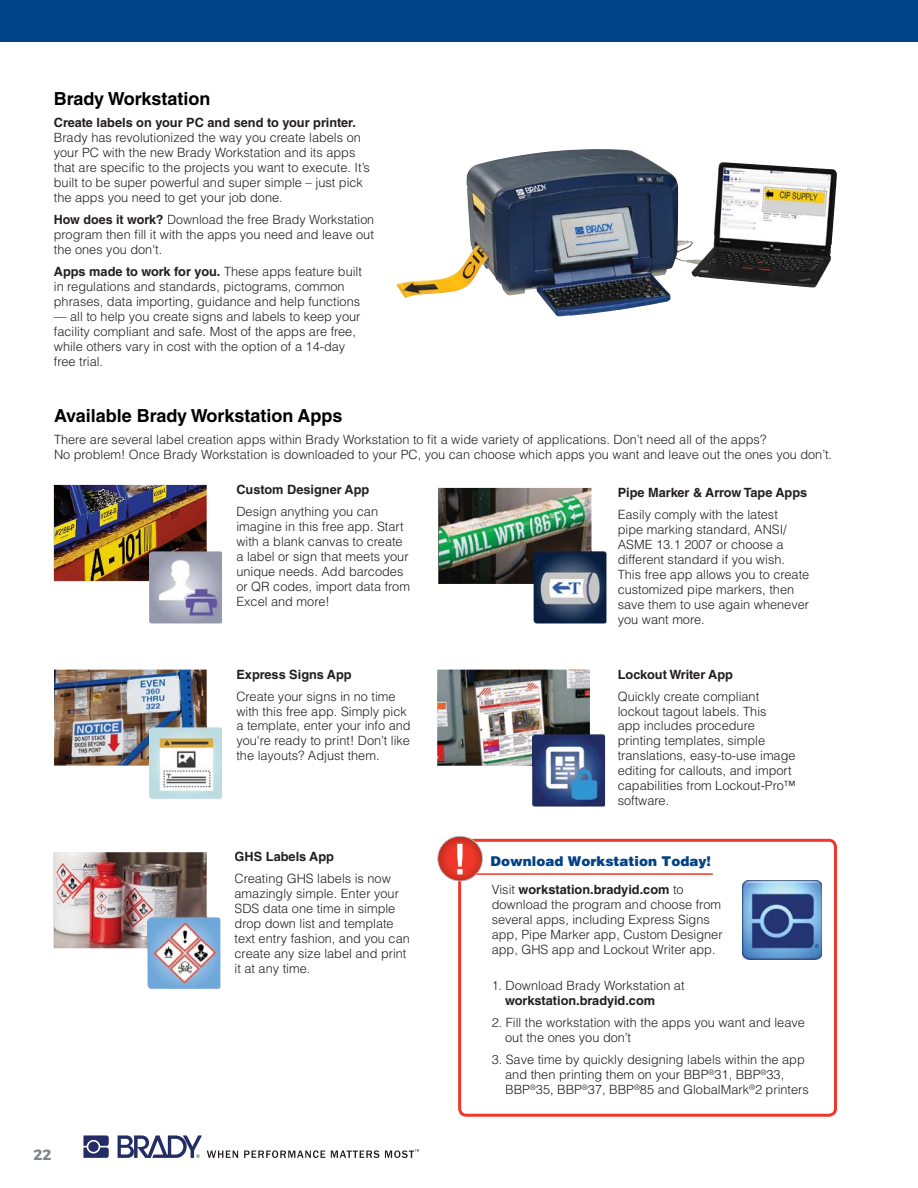
<style>
.page{position:relative;width:918px;height:1188px;background:#fff}
.page>*{position:absolute;margin:0;border:0;box-sizing:border-box;transform-origin:0 0}
.t1{font:700 18px "Helvetica LT Std";color:#000}
.t2{font:700 15px "Montserrat";color:#80848a}
.t3{font:900 13.5px "Helvetica LT Std";color:#004286}
.t4{font:300 12.75px/15px "Helvetica LT Std";color:#231f20}
.t5{font:700 12.75px "Helvetica LT Std";color:#231f20}
.t6{font:300 12.75px "Helvetica LT Std";color:#231f20;scale:.96 1}
.s1{font-weight:700}
</style>
<div class="page">
<svg style="left:83px;top:1135px;width:26px;height:23px"></svg>
<div style="left:88px;top:1142px;width:11px;height:10px;background:#232c64;border-radius:50%"></div>
<svg style="left:118px;top:1135px;width:120px;height:23px"></svg>
<svg style="left:244px;top:1150px;width:81px;height:8px"></svg>
<svg style="left:331px;top:1150px;width:48px;height:8px"></svg>
<svg style="left:385px;top:1149px;width:34px;height:9px"></svg>
<div style="left:0;top:0;width:918px;height:41px;background:#004286"></div>
<img style="left:54px;top:670px;width:153px;height:96px">
<img style="left:149px;top:727px;width:73px;height:73px">
<img style="left:149px;top:727px;width:58px;height:39px">
<img style="left:54px;top:485px;width:153px;height:96px">
<img style="left:149px;top:551px;width:73px;height:73px">
<img style="left:149px;top:581px;width:58px;height:1px">
<img style="left:149px;top:551px;width:58px;height:30px">
<img style="left:439px;top:488px;width:152px;height:96px">
<img style="left:534px;top:551px;width:72px;height:73px">
<img style="left:534px;top:551px;width:57px;height:33px">
<img style="left:437px;top:670px;width:153px;height:96px">
<img style="left:532px;top:734px;width:73px;height:73px">
<img style="left:532px;top:734px;width:58px;height:32px">
<img style="left:54px;top:852px;width:153px;height:96px">
<img style="left:148px;top:917px;width:72px;height:72px">
<img style="left:148px;top:948px;width:59px;height:1px">
<img style="left:148px;top:916px;width:59px;height:32px">
<img style="left:396px;top:149px;width:441px;height:167px">
<div style="left:458px;top:839px;width:379px;height:278px;border:3px solid #ef3829;border-radius:7px"></div>
<hr style="left:460px;top:873px;width:253px;height:2px;background:#ef3829">
<svg style="left:438px;top:836px;width:45px;height:45px"></svg>
<div style="left:437px;top:836px;width:46px;height:45px;border:1px solid #bcc1c6;border-radius:50%"></div>
<svg style="left:457px;top:844px;width:6px;height:30px"></svg>
<img style="left:743px;top:880px;width:79px;height:79px">
<h1 class="t1" style="left:54px;top:92px;width:158px">Brady Workstation</h1>
<p class="t5" style="left:54px;top:118px;width:304px">Create labels on your PC and send to your printer.</p>
<p class="t4" style="left:54px;top:131px;width:318px">Brady has revolutionized the way you create labels on your PC with the new Brady Workstation and its apps that are specific to the projects you want to execute. It’s built to be super powerful and super simple – just pick the apps you need to get your job done.</p>
<p class="t4" style="left:54px;top:213px;width:322px;text-align:justify"><span class="s1">How does it work?</span> Download the free Brady Workstation program then fill it with the apps you need and leave out the ones you don't.</p>
<p class="t4" style="left:54px;top:265px;width:310px"><span class="s1">Apps made to work for you.</span> These apps feature built in regulations and standards, pictograms, common phrases, data importing, guidance and help functions</p>
<p class="t4" style="left:54px;top:310px;width:308px">— all to help you create signs and labels to keep your facility compliant and safe. Most of the apps are free, while others vary in cost with the option of a 14-day free trial.</p>
<h1 class="t1" style="left:54px;top:409px;width:290px">Available Brady Workstation Apps</h1>
<p class="t4" style="left:54px;top:433px;width:780px">There are several label creation apps within Brady Workstation to fit a wide variety of applications. Don’t need all of the apps?<br>No problem! Once Brady Workstation is downloaded to your PC, you can choose which apps you want and leave out the ones you don’t.</p>
<p class="t2" style="left:33px;top:1148px;width:20px">22</p>
<p class="t5" style="left:236px;top:485px;width:134px">Custom Designer App</p>
<p class="t4" style="left:236px;top:505px;width:175px">Design anything you can imagine in this free app. Start with a blank canvas to create a label or sign that meets your unique needs. Add barcodes or QR codes, import data from<br>Excel and more!</p>
<p class="t5" style="left:236px;top:670px;width:117px">Express Signs App</p>
<p class="t4" style="left:236px;top:690px;width:176px">Create your signs in no time with this free app. Simply pick a template, enter your info and you're ready to print! Don’t like the layouts? Adjust them.</p>
<p class="t5" style="left:235px;top:852px;width:101px">GHS Labels App</p>
<p class="t4" style="left:235px;top:872px;width:177px">Creating GHS labels is now amazingly simple. Enter your<br>SDS data one time in simple drop down list and template text entry fashion, and you can create any size label and print it at any time.</p>
<p class="t5" style="left:618px;top:488px;width:191px">Pipe Marker &amp; Arrow Tape Apps</p>
<p class="t4" style="left:618px;top:508px;width:193px">Easily comply with the latest<br>pipe marking standard, ANSI/<br>ASME 13.1 2007 or choose a different standard if you wish.<br>This free app allows you to create customized pipe markers, then save them to use again whenever you want more.</p>
<p class="t5" style="left:618px;top:670px;width:117px">Lockout Writer App</p>
<p class="t4" style="left:618px;top:690px;width:180px">Quickly create compliant lockout tagout labels. This<br>app includes procedure printing templates, simple translations, easy-to-use image editing for callouts, and import capabilities from Lockout-Pro™ software.</p>
<p class="t3" style="left:491px;top:856px;width:222px">Download Workstation Today!</p>
<p class="t4" style="left:492px;top:883px;width:232px">Visit <span class="s1">workstation.bradyid.com</span> to download the program and choose from several apps, including Express Signs app, Pipe Marker app, Custom Designer app, GHS app and Lockout Writer app.</p>
<p class="t6" style="left:492px;top:981px;width:202px">1. Download Brady Workstation at</p>
<p class="t5" style="left:505px;top:996px;width:152px">workstation.bradyid.com</p>
<p class="t4" style="left:505px;top:1016px;width:301px;text-indent:-14px">2. Fill the workstation with the apps you want and leave out the ones you don’t</p>
<p class="t4" style="left:505px;top:1053px;width:305px;text-indent:-13px">3. Save time by quickly designing labels within the app and then printing them on your BBP<sup>®</sup>31, BBP<sup>®</sup>33,<br>BBP<sup>®</sup>35, BBP<sup>®</sup>37, BBP<sup>®</sup>85 and GlobalMark<sup>®</sup>2 printers</p>
</div>
